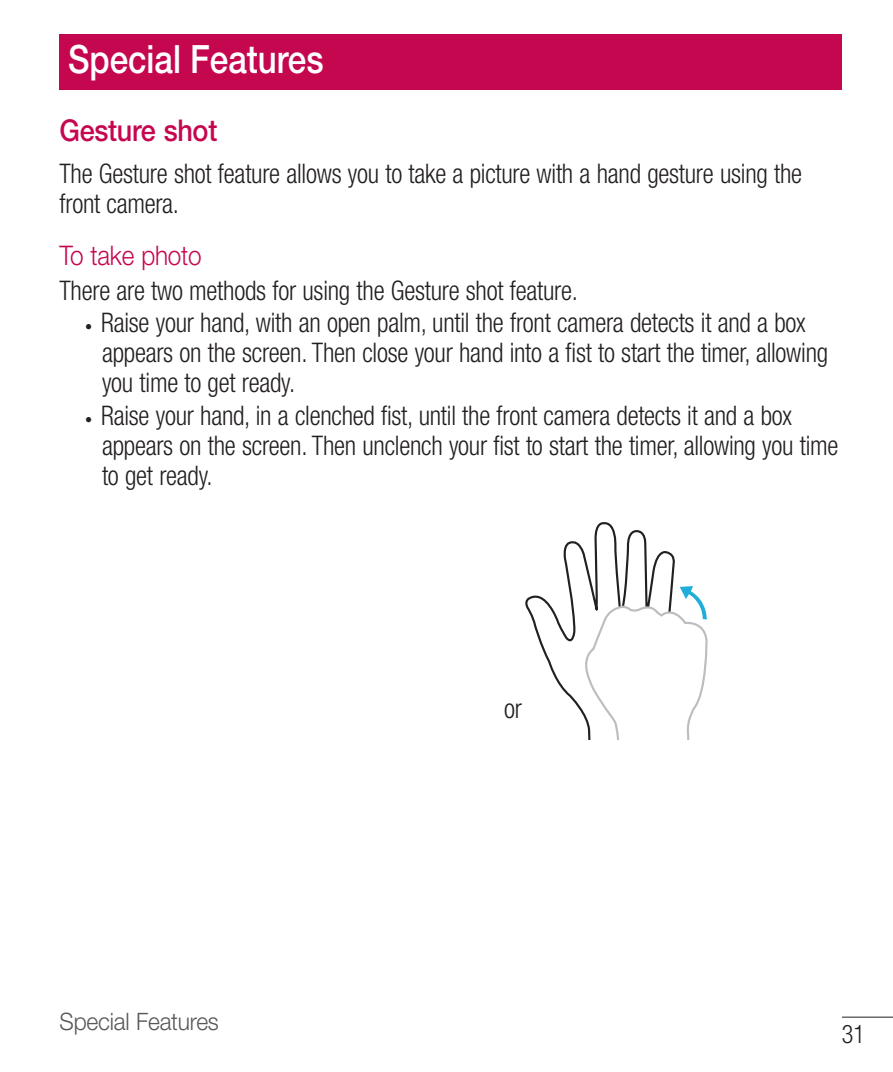
<style>
.page{position:relative;width:893px;height:1072px;background:#fff}
.page>*{position:absolute;margin:0;border:0;box-sizing:border-box;transform-origin:0 0}
.Head_01_TOC{font:500 39px "Helvetica Neue LT Pro";color:#fff;scale:.85 1}
.Head_02_TOC{font:500 30px "Helvetica Neue LT Pro";letter-spacing:-.01em;color:#c50750;scale:.9 1}
.main_DOT{font:300 condensed 27px/30px "Helvetica Neue LT Pro";letter-spacing:-.01em;color:#231f20;scale:.95 1}
.main{font:300 condensed 27px/30px "Helvetica Neue LT Pro";letter-spacing:-.01em;color:#231f20;scale:.95 1}
.Head_03{font:300 27px "Helvetica Neue LT Pro";letter-spacing:-.01em;color:#c50750;scale:.9 1}
.t1{font:300 condensed 25.5px "Helvetica Neue LT Pro";color:#231f20;scale:.95 1}
.Page_BOTTOM{font:300 24px "Helvetica Neue LT Pro";letter-spacing:-.01em;color:#57585a;scale:.95 1}
.s1{font-size:15px}
</style>
<div class="page">
<hr style="left:842px;top:1016px;width:51px;height:1px;background:#231f20">
<svg style="left:525px;top:522px;width:182px;height:217px"></svg>
<div style="left:60px;top:34px;width:782px;height:55px;background:#c50750"></div>
<p class="Head_01_TOC" style="left:68px;top:35px;width:302px">Special Features</p>
<p class="Head_02_TOC" style="left:60px;top:112px;width:177px">Gesture shot</p>
<p class="main" style="left:60px;top:158px;width:783px">The Gesture shot feature allows you to take a picture with a hand gesture using the front camera.</p>
<p class="Head_03" style="left:60px;top:239px;width:159px">To take photo</p>
<p class="main" style="left:60px;top:275px;width:547px">There are two methods for using the Gesture shot feature.</p>
<p class="main_DOT" style="left:102px;top:307px;width:766px;text-indent:-17px"><span class="s1">•</span> Raise your hand, with an open palm, until the front camera detects it and a box appears on the screen. Then close your hand into a fist to start the timer, allowing you time to get ready.</p>
<p class="main_DOT" style="left:102px;top:400px;width:777px;text-indent:-17px"><span class="s1">•</span> Raise your hand, in a clenched fist, until the front camera detects it and a box appears on the screen. Then unclench your fist to start the timer, allowing you time to get ready.</p>
<p class="Page_BOTTOM" style="left:60px;top:1006px;width:169px">Special Features</p>
<p class="main_DOT" style="left:504px;top:693px;width:20px">or</p>
<p class="t1" style="left:842px;top:1019px;width:26px">31</p>
</div>
